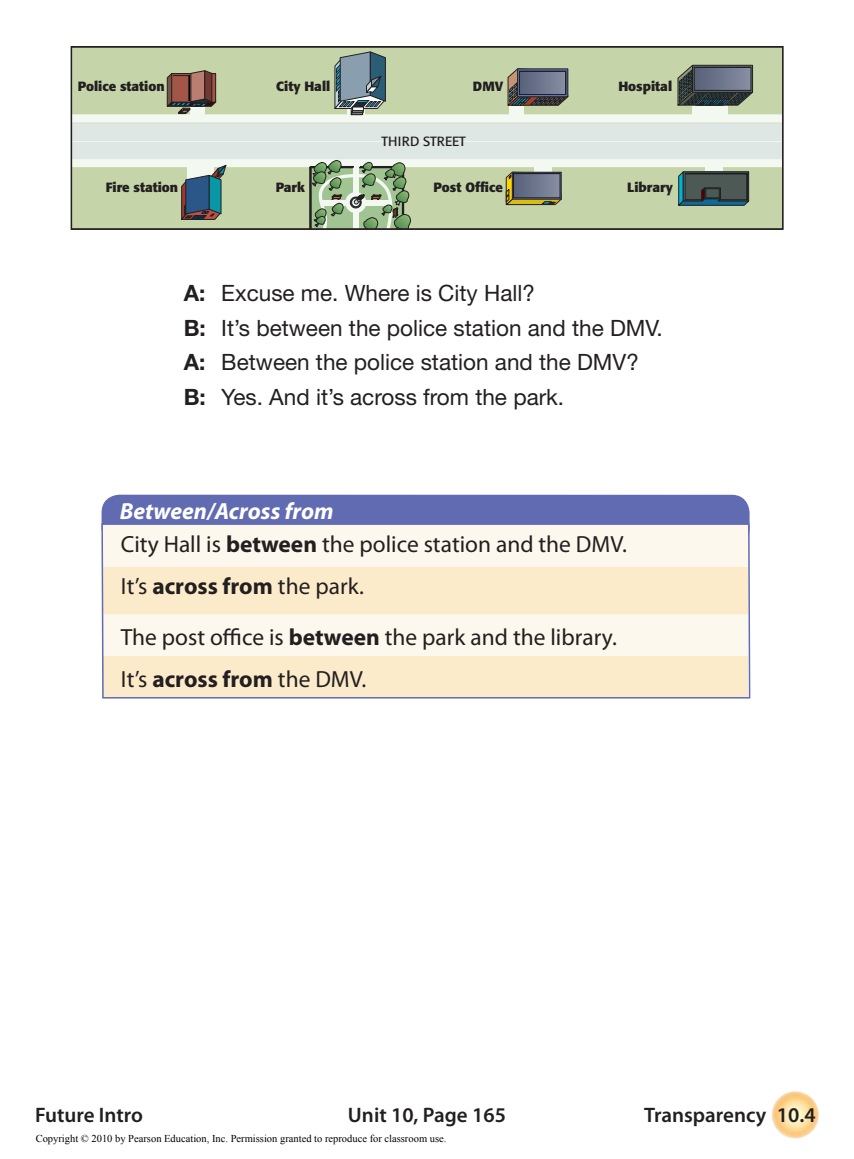
<style>
.page{position:relative;width:854px;height:1159px;background:#fff}
.page>*{position:absolute;margin:0;border:0;box-sizing:border-box;transform-origin:0 0}
.t1{font:23.4px/32.5px "Myriad Pro";color:#231f20}
.t2{font:22.5px/34.5px "Helvetica Neue";color:#231f20}
.t3{font:600 21px "Myriad Pro";color:#231f20}
.t4{font:700 13.2px "Formata";color:#231f20}
.t5{font:13.2px "Formata";color:#231f20}
.t6{font:10.5px "Times New Roman";color:#000}
.s1{font-weight:700}
.s2{font-weight:700;font-style:italic;color:#fff}
</style>
<div class="page">
<img style="left:771px;top:1091px;width:47px;height:47px;border-radius:50%">
<div style="left:74px;top:123px;width:706px;height:36px;background:#dee7e3"></div>
<hr style="left:71px;top:141px;width:711px;height:1px;background:#f2f3f4">
<svg style="left:74px;top:114px;width:706px;height:9px;fill:#f3f8f1"></svg>
<div style="left:74px;top:49px;width:706px;height:65px;background:#c5d5a9"></div>
<div style="left:74px;top:159px;width:706px;height:8px;background:#f3f8f1"></div>
<div style="left:74px;top:167px;width:706px;height:60px;background:#c5d5a9"></div>
<div style="left:509px;top:104px;width:14px;height:17px;background:#f3f8f1"></div>
<div style="left:691px;top:104px;width:36px;height:17px;background:#f3f8f1"></div>
<div style="left:347px;top:107px;width:18px;height:14px;background:#f3f8f1"></div>
<div style="left:534px;top:162px;width:17px;height:17px;background:#f3f8f1"></div>
<div style="left:705px;top:162px;width:17px;height:17px;background:#f3f8f1"></div>
<div style="left:187px;top:162px;width:26px;height:26px;background:#f3f8f1"></div>
<div style="left:191px;top:105px;width:14px;height:15px;background:#f3f8f1"></div>
<svg style="left:677px;top:65px;width:76px;height:41px;background:#535c62"></svg>
<svg style="left:506px;top:68px;width:62px;height:38px;background:#61636c"></svg>
<svg style="left:505px;top:172px;width:56px;height:33px;background:#717164"></svg>
<svg style="left:309px;top:160px;width:102px;height:67px"></svg>
<svg style="left:334px;top:51px;width:52px;height:65px;background:#768b90"></svg>
<svg style="left:181px;top:164px;width:46px;height:56px;background:#658088"></svg>
<svg style="left:677px;top:171px;width:72px;height:35px;background:#3c5457"></svg>
<div style="left:704px;top:188px;width:16px;height:11px;border:1px solid #231f20"></div>
<div style="left:705px;top:189px;width:14px;height:9px;background:#4c5954"></div>
<div style="left:705px;top:188px;width:14px;height:10px;border:1px solid #231f20"></div>
<svg style="left:166px;top:70px;width:50px;height:44px;background:#86685a"></svg>
<div style="left:71px;top:46px;width:712px;height:184px;border:2px solid #231f20"></div>
<div style="left:101px;top:494px;width:648px;height:52px;background:#606bb2;border-radius:18px"></div>
<svg style="left:101px;top:522px;width:649px;height:177px;background:#f7edd9"></svg>
<p class="t4" style="left:78px;top:80px;width:88px">Police station</p>
<p class="t4" style="left:276px;top:80px;width:56px">City Hall</p>
<p class="t4" style="left:472px;top:80px;width:32px">DMV</p>
<p class="t4" style="left:618px;top:80px;width:55px">Hospital</p>
<p class="t5" style="left:381px;top:135px;width:86px">THIRD STREET</p>
<p class="t4" style="left:106px;top:182px;width:74px">Fire station</p>
<p class="t4" style="left:275px;top:182px;width:31px">Park</p>
<p class="t4" style="left:433px;top:182px;width:71px">Post Office</p>
<p class="t4" style="left:627px;top:182px;width:47px">Library</p>
<p class="t2" style="left:184px;top:278px;width:480px"><span class="s1">A:</span> Excuse me. Where is City Hall?<br><span class="s1">B:</span> It’s between the police station and the DMV.<br><span class="s1">A:</span> Between the police station and the DMV?<br><span class="s1">B:</span> Yes. And it’s across from the park.</p>
<p class="t1" style="left:120px;top:497px;width:508px"><span class="s2">Between/Across from<br></span>City Hall is <span class="s1">between</span> the police station and the DMV.</p>
<p class="t1" style="left:121px;top:562px;width:497px;line-height:51px">It’s <span class="s1">across from</span> the park.<br>The post office is <span class="s1">between</span> the park and the library.</p>
<p class="t1" style="left:121px;top:664px;width:247px">It’s <span class="s1">across from</span> the DMV.</p>
<p class="t3" style="left:35px;top:1101px;width:109px">Future Intro</p>
<p class="t3" style="left:348px;top:1101px;width:159px">Unit 10, Page 165</p>
<p class="t3" style="left:644px;top:1101px;width:173px">Transparency 10.4</p>
<p class="t6" style="left:36px;top:1131px;width:412px">Copyright © 2010 by Pearson Education, Inc. Permission granted to reproduce for classroom use.</p>
</div>
